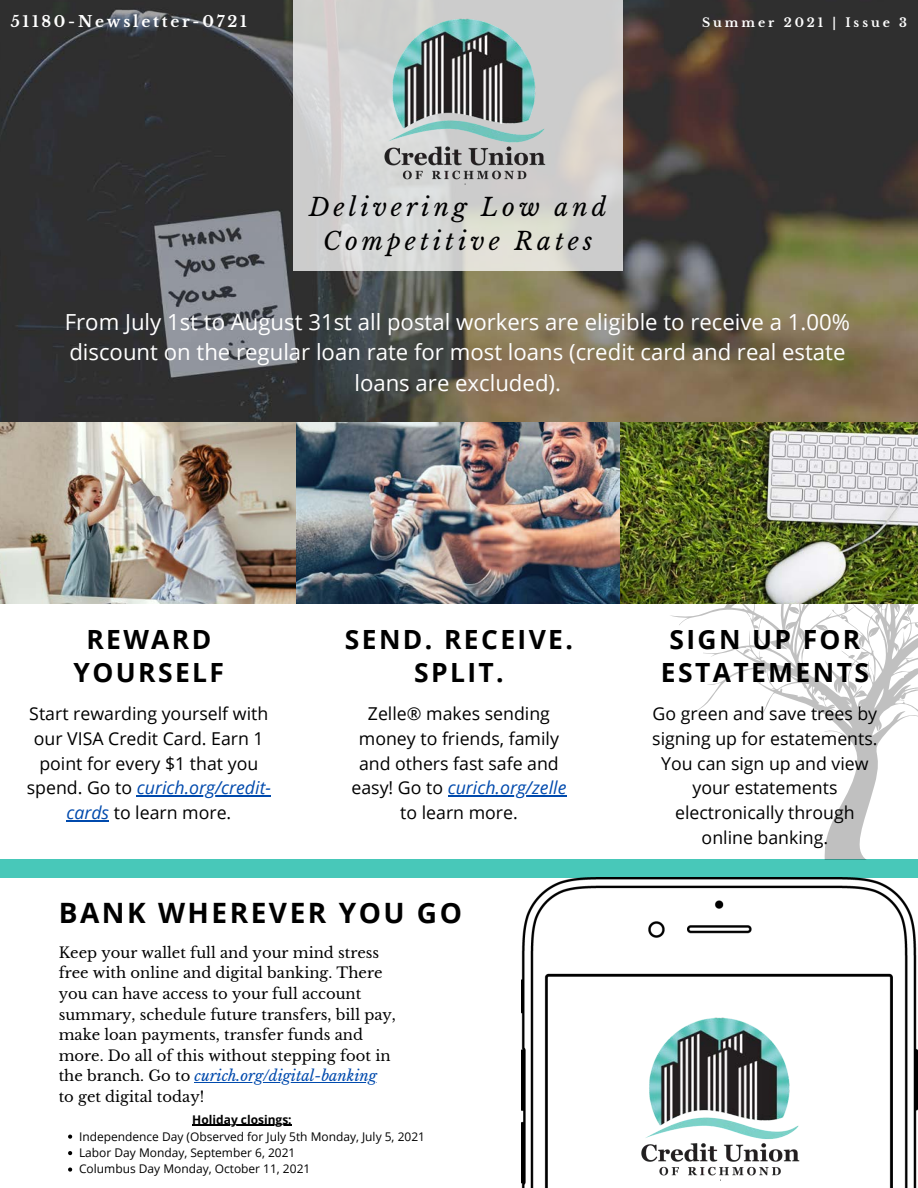
<style>
.page{position:relative;width:918px;height:1188px;background:#fff}
.page>*{position:absolute;margin:0;border:0;box-sizing:border-box;transform-origin:0 0}
.t1{font:700 28.05px "Open Sans";letter-spacing:.09em;color:#000}
.t2{font:700 26.4px/32.8px "Open Sans";letter-spacing:.09em;color:#000;text-align:center}
.t3{font:italic 24.6px/33.8px "Libre Baskerville";letter-spacing:.16em;color:#000;text-align:center}
.t4{font:22.2px/30.5px "Open Sans";color:#fff;text-align:center}
.t5{font:17.7px/24.8px "Open Sans";color:#000;text-align:center}
.t6{font:700 15.3px "Libre Baskerville";letter-spacing:.18em;color:#fff}
.t7{font:14.7px/20.5px "Libre Baskerville";color:#000}
.t8{font:700 12.3px "Libre Baskerville";letter-spacing:.24em;color:#fff}
.t9{font:12px "Open Sans";color:#000}
.t10{font:700 12px "Open Sans";color:#000}
.s1{font-style:italic;color:#004aad}
</style>
<div class="page">
<img style="left:0;top:0;width:918px;height:603px">
<svg style="left:293px;top:0;width:330px;height:271px;background:#d4d3d1"></svg>
<div style="left:0;top:859px;width:918px;height:18px;background:#48c8b9"></div>
<svg style="left:669px;top:476px;width:249px;height:384px"></svg>
<img style="left:522px;top:878px;width:396px;height:310px">
<img style="left:376px;top:13px;width:176px;height:171px">
<img style="left:634px;top:1012px;width:172px;height:169px">
<hr style="left:195px;top:1082px;width:182px;height:1px;background:#004aad">
<hr style="left:137px;top:796px;width:134px;height:1px;background:#004aad">
<hr style="left:66px;top:820px;width:43px;height:1px;background:#004aad">
<hr style="left:448px;top:796px;width:119px;height:1px;background:#004aad">
<svg style="left:68px;top:1135px;width:4px;height:4px"></svg>
<svg style="left:68px;top:1151px;width:4px;height:4px"></svg>
<svg style="left:68px;top:1168px;width:4px;height:4px"></svg>
<hr style="left:192px;top:1125px;width:100px;height:1px;background:#000">
<p class="t6" style="left:11px;top:12px;width:238px">51180-Newsletter-0721</p>
<p class="t3" style="left:309px;top:191px;width:299px">Delivering Low and<br>Competitive Rates</p>
<p class="t8" style="left:702px;top:15px;width:206px">Summer 2021 | Issue 3</p>
<p class="t4" style="left:65px;top:306px;width:787px">From July 1st to August 31st all postal workers are eligible to receive a 1.00% discount on the regular loan rate for most loans (credit card and real estate loans are excluded).</p>
<p class="t2" style="left:74px;top:622px;width:152px">REWARD<br>YOURSELF</p>
<p class="t2" style="left:661px;top:622px;width:209px">SIGN UP FOR<br>ESTATEMENTS</p>
<p class="t2" style="left:345px;top:622px;width:230px">SEND. RECEIVE.<br>SPLIT.</p>
<p class="t5" style="left:27px;top:701px;width:246px">Start rewarding yourself with our VISA Credit Card. Earn 1 point for every $1 that you spend. Go to <span class="s1">curich.org/credit&shy;cards</span> to learn more.</p>
<p class="t5" style="left:351px;top:701px;width:216px">Zelle® makes sending money to friends, family and others fast safe and easy! Go to <span class="s1">curich.org/zelle </span>to learn more.</p>
<p class="t1" style="left:59px;top:893px;width:405px">BANK WHEREVER YOU GO</p>
<p class="t7" style="left:59px;top:942px;width:339px">Keep your wallet full and your mind stress free with online and digital banking. There you can have access to your full account summary, schedule future transfers, bill pay, make loan payments, transfer funds and more. Do all of this without stepping foot in the branch. Go to <span class="s1">curich.org/digital-banking<br></span>to get digital today!</p>
<p class="t10" style="left:192px;top:1111px;width:101px">Holiday closings:</p>
<p class="t9" style="left:79px;top:1128px;width:347px">Independence Day (Observed for July 5th Monday, July 5, 2021</p>
<p class="t9" style="left:79px;top:1144px;width:218px">Labor Day Monday, September 6, 2021</p>
<p class="t9" style="left:79px;top:1161px;width:233px">Columbus Day Monday, October 11, 2021</p>
<p class="t5" style="left:652px;top:701px;width:227px">Go green and save trees by signing up for estatements.<br>You can sign up and view your estatements electronically through online banking.</p>
</div>
